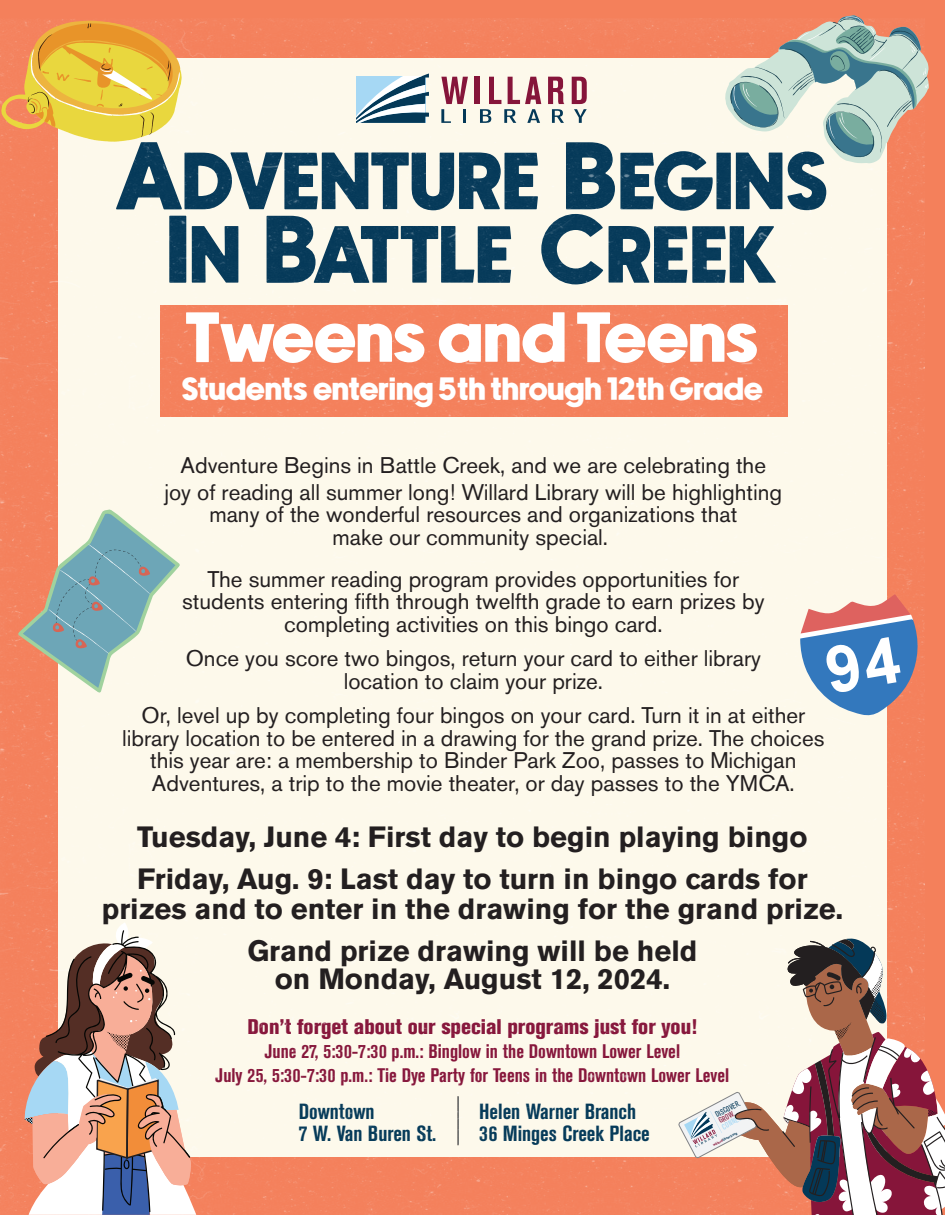
<style>
.page{position:relative;width:945px;height:1215px;background:#fff}
.page>*{position:absolute;margin:0;border:0;box-sizing:border-box;transform-origin:0 0}
.t1{font:81px/73.5px "Newake Demo";letter-spacing:-.01em;color:#053959;text-align:center}
.t2{font:71.25px "Newake Demo";letter-spacing:-.03em;color:#fff}
.t3{font:32.1px "Newake Demo";letter-spacing:-.02em;color:#fff}
.t4{font:700 29.1px/42px "Akzidenz Grotesk BE";color:#231f20}
.t5{font:22.5px/22.5px "Akzidenz Grotesk BE";color:#231f20;text-align:center}
.t6{font:700 condensed 21.75px "Akzidenz Grotesk BE";color:#043958}
.t7{font:800 condensed 21px "Akzidenz Grotesk BE";color:#86153a}
.t8{font:700 condensed 19.5px/24px "Akzidenz Grotesk BE";color:#86153a;text-align:center}
.t9{font:condensed 7.8px "Akzidenz Grotesk BE";color:#053959}
.t10{font:condensed 7.8px "Akzidenz Grotesk BE";color:#a6d8f4}
.t11{font:condensed 7.8px "Akzidenz Grotesk BE";color:#86153a}
.t12{font:700 3.3px "Akzidenz Grotesk BE";color:#053959}
.s1{font-size:96px}
.s2{color:#86153a}
</style>
<div class="page">
<div style="left:887px;top:1px;width:58px;height:1214px;background:#f4805b"></div>
<div style="left:0;top:0;width:945px;height:58px;background:#f4805b"></div>
<img style="left:0;top:18px;width:925px;height:1197px">
<svg style="left:725px;top:15px;width:204px;height:149px"></svg>
<svg style="left:18px;top:509px;width:162px;height:184px;background:#babcb4"></svg>
<svg style="left:800px;top:594px;width:120px;height:122px"></svg>
<svg style="left:678px;top:938px;width:267px;height:277px"></svg>
<svg style="left:29px;top:922px;width:167px;height:293px;background:#fbe4d2"></svg>
<svg style="left:25px;top:930px;width:166px;height:12px;background:#f6ddcc"></svg>
<svg style="left:24px;top:942px;width:168px;height:273px"></svg>
<svg style="left:356px;top:74px;width:73px;height:49px"></svg>
<div style="left:475px;top:77px;width:5px;height:27px;background:#86153a"></div>
<svg style="left:441px;top:77px;width:27px;height:46px"></svg>
<hr style="left:463px;top:109px;width:3px;height:14px;background:#043958">
<svg style="left:480px;top:77px;width:61px;height:46px;background:#ccb7b8"></svg>
<svg style="left:548px;top:77px;width:16px;height:46px"></svg>
<svg style="left:572px;top:77px;width:15px;height:46px"></svg>
<svg style="left:1px;top:19px;width:181px;height:123px;background:#ecb651"></svg>
<h1 class="t1" style="left:116px;top:152px;width:714px"><span class="s1">A</span>DVENTURE <span class="s1">B</span>EGINS<br><span class="s1">I</span>N <span class="s1">B</span>ATTLE <span class="s1">C</span>REEK</h1>
<h2 class="t2" style="left:186px;top:311px;width:575px">Tweens and Teens</h2>
<h3 class="t3" style="left:182px;top:377px;width:583px">Students entering 5th through 12th Grade</h3>
<p class="t5" style="left:164px;top:452px;width:619px;line-height:27px">Adventure Begins in Battle Creek, and we are celebrating the joy of reading all summer long! Willard Library will be highlighting</p>
<p class="t5" style="left:209px;top:503px;width:529px">many of the wonderful resources and organizations that make our community special.</p>
<p class="t5" style="left:182px;top:568px;width:584px">The summer reading program provides opportunities for students entering fifth through twelfth grade to earn prizes by completing activities on this bingo card.</p>
<p class="t5" style="left:186px;top:647px;width:577px">Once you score two bingos, return your card to either library location to claim your prize.</p>
<p class="t5" style="left:122px;top:704px;width:704px">Or, level up by completing four bingos on your card. Turn it in at either library location to be entered in a drawing for the grand prize. The choices this year are: a membership to Binder Park Zoo, passes to Michigan Adventures, a trip to the movie theater, or day passes to the YMCA.</p>
<p class="t4" style="left:137px;top:816px;width:672px">Tuesday, June 4: First day to begin playing bingo<br>Friday, Aug. 9: Last day to turn in bingo cards for</p>
<p class="t4" style="left:102px;top:888px;width:743px;text-align:center">prizes and to enter in the drawing for the grand prize.<br>Grand prize drawing will be held</p>
<p class="t4" style="left:275px;top:958px;width:397px">on Monday, August 12, 2024.</p>
<p class="t7" style="left:248px;top:1015px;width:451px">Don’t forget about our special programs just for you!</p>
<p class="t8" style="left:216px;top:1040px;width:515px">June 27, 5:30-7:30 p.m.: Binglow in the Downtown Lower Level<br>July 25, 5:30-7:30 p.m.: Tie Dye Party for Teens in the Downtown Lower Level</p>
<p class="t6" style="left:299px;top:1099px;width:78px">Downtown</p>
<p class="t6" style="left:479px;top:1099px;width:158px">Helen Warner Branch</p>
<p class="t6" style="left:299px;top:1121px;width:139px">7 W. Van Buren St.</p>
<p class="t6" style="left:479px;top:1121px;width:172px">36 Minges Creek Place</p>
<p class="t9" style="left:714px;top:1111px;width:28px;rotate:-28deg">DISCOVER.</p>
<p class="t11" style="left:717px;top:1117px;width:18px;rotate:-28deg">GROW.</p>
<p class="t10" style="left:720px;top:1123px;width:26px;rotate:-28deg">CONNECT.</p>
<p class="t12" style="left:712px;top:1144px;width:28px;rotate:-28deg"><span class="s2">willard</span>library.org</p>
</div>
